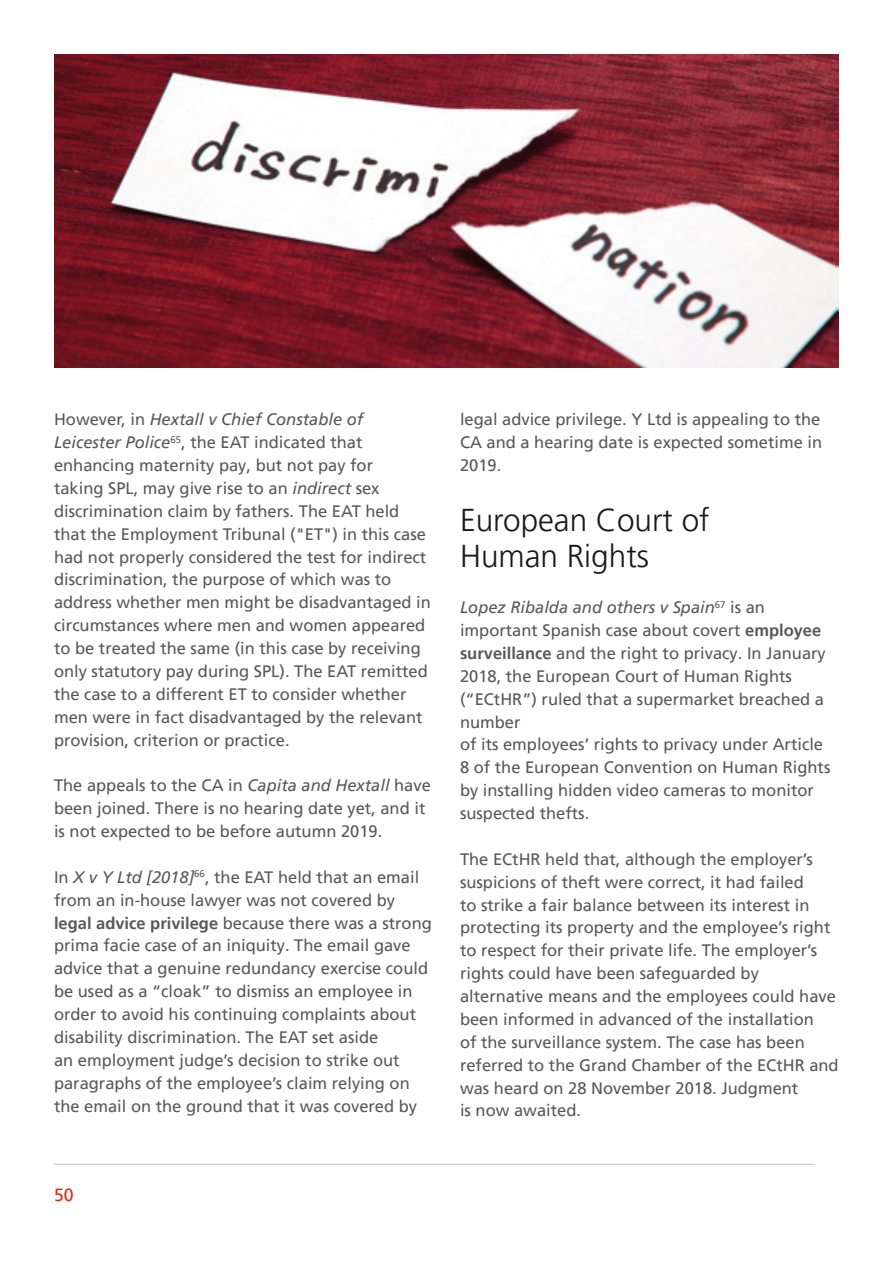
<style>
.page{position:relative;width:893px;height:1263px;background:#fff}
.page>*{position:absolute;margin:0;border:0;box-sizing:border-box;transform-origin:0 0}
.t1{font:300 31.5px/36.8px "Frutiger LT Pro";color:#1a171c}
.t2{font:17.55px "Frutiger LT Pro";color:#e42718}
.t3{font:16.5px/22.8px "Frutiger LT Pro";color:#58585a}
.s1{font-style:italic}
.s2{font-weight:700}
</style>
<div class="page">
<hr style="left:54px;top:1164px;width:760px;height:1px;background:#1a171c">
<img style="left:54px;top:54px;width:784px;height:314px">
<p class="t3" style="left:54px;top:408px;width:378px">However, in <span class="s1">Hextall v Chief Constable of Leicester Police</span><sup>65</sup>, the EAT indicated that enhancing maternity pay, but not pay for<br>taking SPL, may give rise to an <span class="s1">indirect</span> sex discrimination claim by fathers. The EAT held that the Employment Tribunal ("ET") in this case had not properly considered the test for indirect discrimination, the purpose of which was to address whether men might be disadvantaged in circumstances where men and women appeared to be treated the same (in this case by receiving only statutory pay during SPL). The EAT remitted the case to a different ET to consider whether men were in fact disadvantaged by the relevant provision, criterion or practice.</p>
<p class="t3" style="left:54px;top:774px;width:378px">The appeals to the CA in <span class="s1">Capita and Hextall</span> have been joined. There is no hearing date yet, and it is not expected to be before autumn 2019.</p>
<p class="t3" style="left:54px;top:866px;width:379px">In <span class="s1">X v Y Ltd [2018]</span><sup>66</sup>, the EAT held that an email from an in-house lawyer was not covered by <span class="s2">legal advice privilege</span> because there was a strong prima facie case of an iniquity. The email gave advice that a genuine redundancy exercise could be used as a “cloak” to dismiss an employee in order to avoid his continuing complaints about disability discrimination. The EAT set aside<br>an employment judge’s decision to strike out paragraphs of the employee’s claim relying on the email on the ground that it was covered by</p>
<p class="t2" style="left:54px;top:1184px;width:21px">50</p>
<p class="t3" style="left:460px;top:408px;width:364px;text-align:justify">legal advice privilege. Y Ltd is appealing to the CA and a hearing date is expected sometime in 2019.</p>
<p class="t1" style="left:460px;top:502px;width:251px">European Court of<br>Human Rights</p>
<p class="t3" style="left:460px;top:596px;width:372px"><span class="s1">Lopez Ribalda and others v Spain</span><sup>67</sup> is an important Spanish case about covert <span class="s2">employee surveillance</span> and the right to privacy. In January 2018, the European Court of Human Rights (“ECtHR”) ruled that a supermarket breached a number<br>of its employees’ rights to privacy under Article 8 of the European Convention on Human Rights by installing hidden video cameras to monitor suspected thefts.</p>
<p class="t3" style="left:460px;top:848px;width:380px">The ECtHR held that, although the employer’s suspicions of theft were correct, it had failed<br>to strike a fair balance between its interest in protecting its property and the employee’s right to respect for their private life. The employer’s rights could have been safeguarded by alternative means and the employees could have been informed in advanced of the installation<br>of the surveillance system. The case has been referred to the Grand Chamber of the ECtHR and was heard on 28 November 2018. Judgment<br>is now awaited.</p>
</div>
